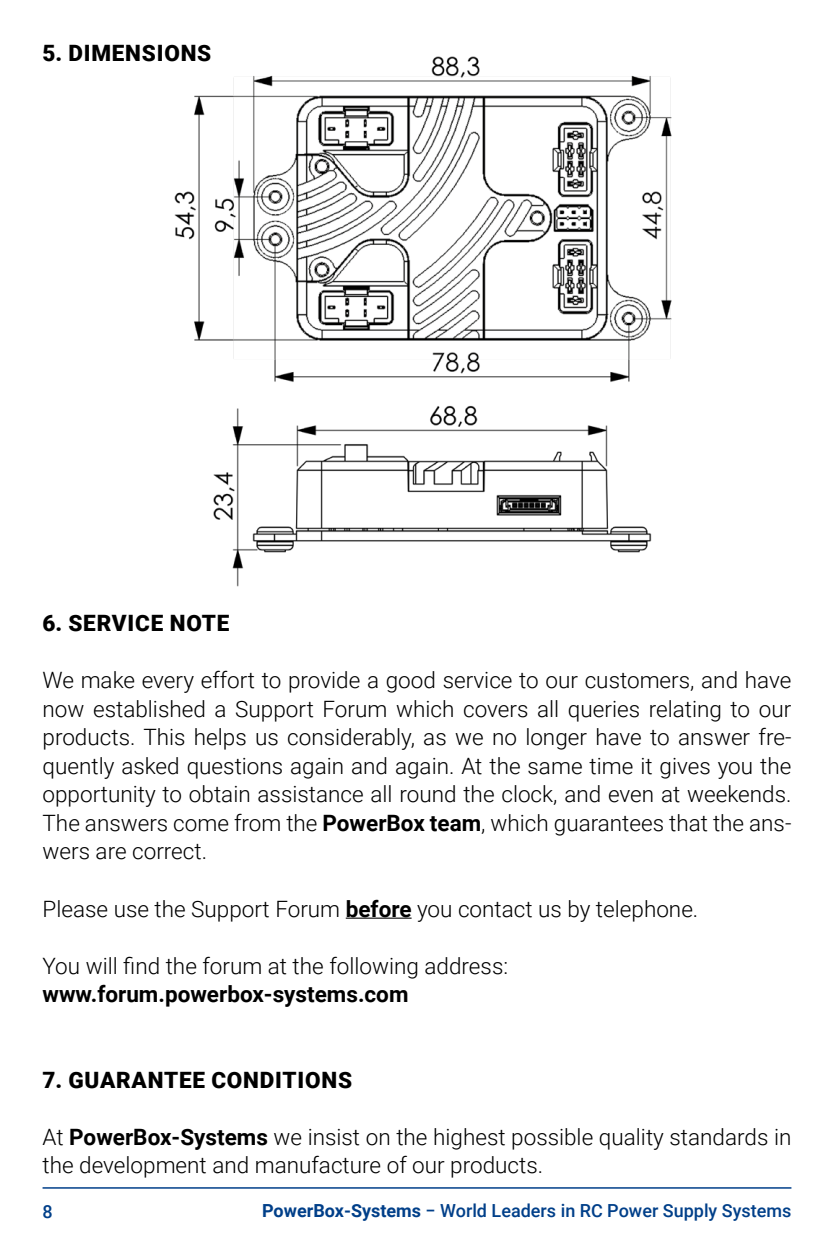
<style>
.page{position:relative;width:834px;height:1234px;background:#fff}
.page>*{position:absolute;margin:0;border:0;box-sizing:border-box;transform-origin:0 0}
.t1{font:300 22.5px/28.5px "Roboto";color:#000;text-align:justify}
.t2{font:900 22.5px "Roboto";letter-spacing:.035em;color:#000}
.t3{font:700 22.5px "Roboto";color:#000}
.t4{font:500 18px "Roboto";color:#003f89}
.s1{font-weight:700}
</style>
<div class="page">
<hr style="left:43px;top:1186px;width:748px;height:2px;background:#003f89">
<hr style="left:346px;top:917px;width:65px;height:1px;background:#000">
<img style="left:174px;top:56px;width:498px;height:531px">
<p class="t2" style="left:43px;top:37px;width:170px">5. DIMENSIONS</p>
<p class="t2" style="left:43px;top:607px;width:188px">6. SERVICE NOTE</p>
<p class="t1" style="left:43px;top:665px;width:750px">We make every effort to provide a good service to our customers, and have now established a Support Forum which covers all queries relating to our products. This helps us considerably, as we no longer have to answer fre&shy;quently asked questions again and again. At the same time it gives you the opportunity to obtain assistance all round the clock, and even at weekends.<br>The answers come from the <span class="s1">PowerBox team</span>, which guarantees that the ans&shy;wers are correct.</p>
<p class="t1" style="left:43px;top:893px;width:657px">Please use the Support Forum <span class="s1">before</span> you contact us by telephone.</p>
<p class="t1" style="left:42px;top:950px;width:467px">You will find the forum at the following address:</p>
<p class="t3" style="left:42px;top:978px;width:367px">www.forum.powerbox-systems.com</p>
<p class="t2" style="left:42px;top:1063px;width:311px">7. GUARANTEE CONDITIONS</p>
<p class="t1" style="left:43px;top:1121px;width:750px">At <span class="s1">PowerBox-Systems</span> we insist on the highest possible quality standards in the development and manufacture of our products.</p>
<p class="t4" style="left:43px;top:1198px;width:12px">8</p>
<p class="t4" style="left:262px;top:1197px;width:530px"><span class="s1">PowerBox-Systems</span> − World Leaders in RC Power Supply Systems</p>
</div>
